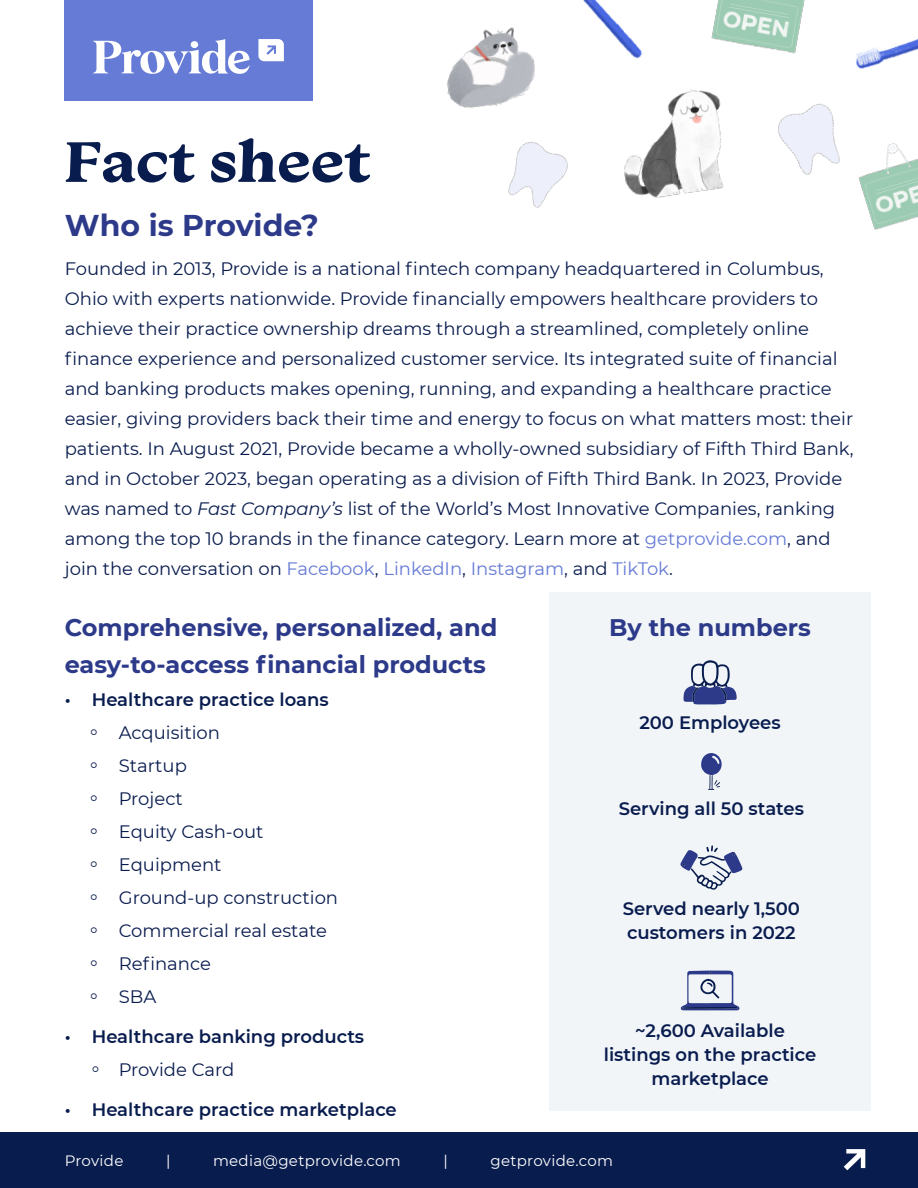
<style>
.page{position:relative;width:918px;height:1188px;background:#fff}
.page>*{position:absolute;margin:0;border:0;box-sizing:border-box;transform-origin:0 0}
.t1{font:700 60px "Monarcha";color:#091c4e}
.t2{font:700 30px "Montserrat";color:#2c3a89}
.t3{font:700 24px "Montserrat";color:#2c3a89}
.t4{font:18px/30px "Montserrat";color:#091c4e}
.t5{font:600 18px/24px "Montserrat";color:#091c4e}
.t6{font:15px "Montserrat";letter-spacing:.02em;color:#fff}
.s1{font-style:italic}
.s2{color:#667bd5}
</style>
<div class="page">
<div style="left:549px;top:592px;width:322px;height:518px;background:#f1f5f8"></div>
<div style="left:65px;top:0;width:248px;height:101px;background:#667bd5"></div>
<div style="left:0;top:1133px;width:918px;height:55px;background:#091c4e"></div>
<svg style="left:844px;top:1149px;width:21px;height:21px"></svg>
<img style="left:447px;top:29px;width:87px;height:79px">
<img style="left:624px;top:89px;width:100px;height:109px">
<img style="left:711px;top:0;width:94px;height:54px">
<img style="left:777px;top:105px;width:63px;height:70px">
<img style="left:500px;top:0;width:143px;height:77px">
<img style="left:508px;top:141px;width:60px;height:67px">
<img style="left:858px;top:148px;width:60px;height:82px">
<img style="left:814px;top:38px;width:104px;height:110px">
<svg style="left:683px;top:660px;width:54px;height:45px"></svg>
<svg style="left:701px;top:753px;width:21px;height:37px"></svg>
<svg style="left:680px;top:845px;width:62px;height:45px"></svg>
<svg style="left:680px;top:970px;width:60px;height:40px"></svg>
<svg style="left:93px;top:39px;width:157px;height:35px"></svg>
<svg style="left:258px;top:39px;width:26px;height:22px"></svg>
<h1 class="t1" style="left:65px;top:121px;width:307px">Fact sheet</h1>
<h2 class="t2" style="left:65px;top:204px;width:255px">Who is Provide?</h2>
<p class="t4" style="left:65px;top:253px;width:790px">Founded in 2013, Provide is a national fintech company headquartered in Columbus, Ohio with experts nationwide. Provide financially empowers healthcare providers to achieve their practice ownership dreams through a streamlined, completely online finance experience and personalized customer service. Its integrated suite of financial and banking products makes opening, running, and expanding a healthcare practice easier, giving providers back their time and energy to focus on what matters most: their patients. In August 2021, Provide became a wholly-owned subsidiary of Fifth Third Bank, and in October 2023, began operating as a division of Fifth Third Bank. In 2023, Provide was named to <span class="s1">Fast Company’s</span> list of the World’s Most Innovative Companies, ranking among the top 10 brands in the finance category. Learn more at <span class="s2">getprovide.com</span>, and join the conversation on <span class="s2">Facebook</span>, <span class="s2">LinkedIn</span>, <span class="s2">Instagram</span>, and <span class="s2">TikTok</span>.</p>
<h3 class="t3" style="left:65px;top:610px;width:434px">Comprehensive, personalized, and</h3>
<h3 class="t3" style="left:609px;top:610px;width:203px">By the numbers</h3>
<h3 class="t3" style="left:65px;top:648px;width:423px">easy-to-access financial products</h3>
<p class="t5" style="left:65px;top:687px;width:265px">• Healthcare practice loans</p>
<p class="t4" style="left:90px;top:716px;width:249px;line-height:33px">° Acquisition<br>° Startup<br>° Project<br>° Equity Cash-out<br>° Equipment<br>° Ground-up construction ° Commercial real estate ° Refinance<br>° SBA</p>
<p class="t5" style="left:65px;top:1024px;width:301px">• Healthcare banking products</p>
<p class="t4" style="left:92px;top:1054px;width:144px">° Provide Card</p>
<p class="t5" style="left:65px;top:1097px;width:334px">• Healthcare practice marketplace</p>
<p class="t5" style="left:639px;top:710px;width:143px">200 Employees</p>
<p class="t5" style="left:619px;top:796px;width:187px">Serving all 50 states</p>
<p class="t5" style="left:623px;top:896px;width:179px">Served nearly 1,500 customers in 2022</p>
<p class="t5" style="left:604px;top:1018px;width:214px;text-align:center">~2,600 Available listings on the practice marketplace</p>
<p class="t6" style="left:65px;top:1150px;width:60px">Provide</p>
<p class="t6" style="left:166px;top:1150px;width:6px">|</p>
<p class="t6" style="left:213px;top:1150px;width:189px">media@getprovide.com</p>
<p class="t6" style="left:443px;top:1150px;width:6px">|</p>
<p class="t6" style="left:491px;top:1150px;width:124px">getprovide.com</p>
</div>
